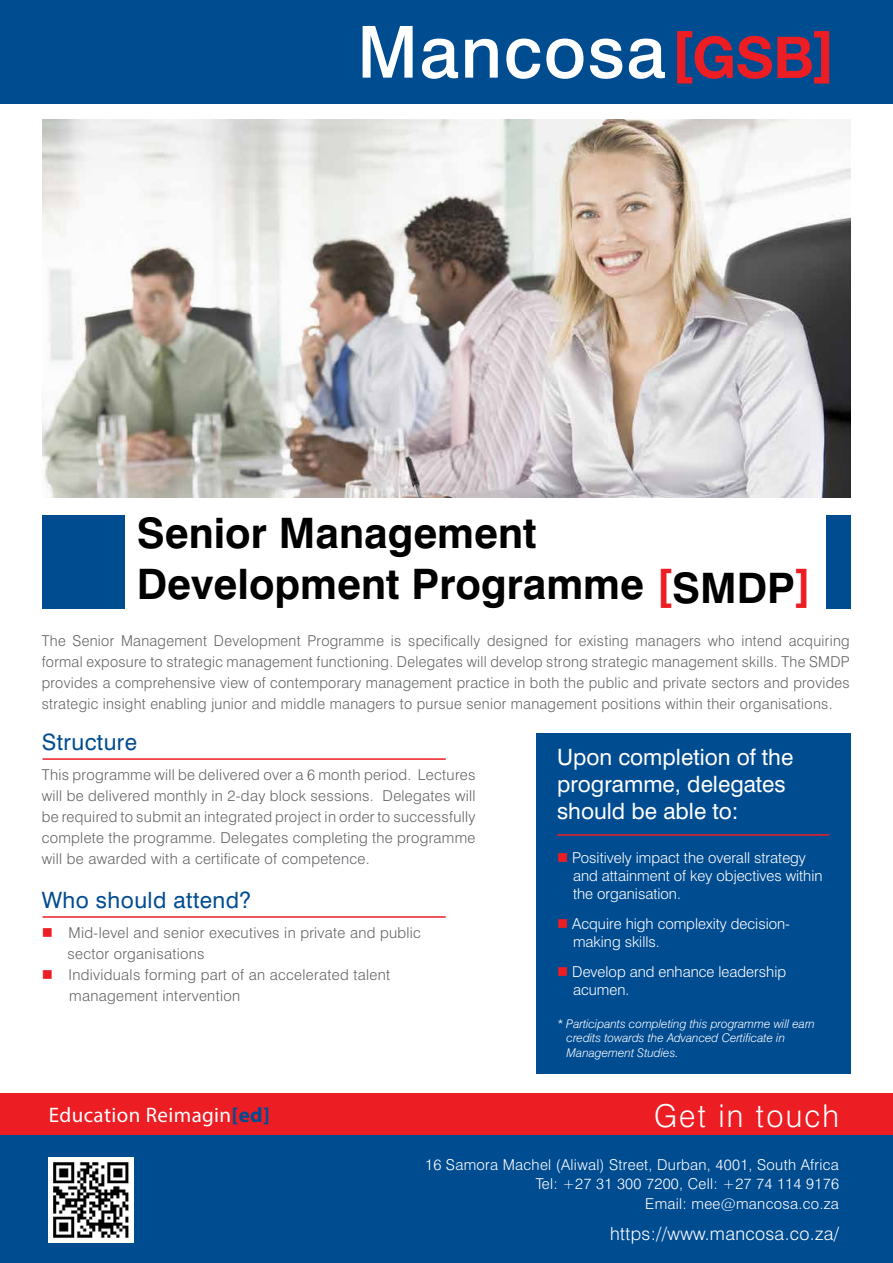
<style>
.page{position:relative;width:893px;height:1263px;background:#fff}
.page>*{position:absolute;margin:0;border:0;box-sizing:border-box;transform-origin:0 0}
.t1{font:700 42px/50.4px "Swiss 721 BT";color:#000}
.t2{font:300 31.5px "Swiss 721 BT";letter-spacing:.07em;color:#fff}
.t3{font:22.5px/27px "Swiss 721 BT";color:#fff}
.t4{font:22.5px "Swiss 721 BT";letter-spacing:.02em;color:#004c91}
.t5{font:21px "Myriad Pro";letter-spacing:.02em;color:#fff}
.t6{font:300 18px "Swiss 721 BT";letter-spacing:.02em;color:#fff}
.t7{font:300 15px/21px "Swiss 721 BT";letter-spacing:.02em;color:#636466;text-align:justify}
.t8{font:300 15px/18px "Swiss 721 BT";color:#fff}
.t9{font:300 15px/19.5px "Swiss 721 BT";letter-spacing:.02em;color:#fff;text-align:right}
.t10{font:italic 300 12px/14.4px "Swiss 721 BT";color:#fff}
.s1{color:#ed1d24}
.s2{font-weight:700;color:#004c91}
</style>
<div class="page">
<img style="left:43px;top:119px;width:807px;height:378px">
<div style="left:43px;top:515px;width:82px;height:94px;background:#004c91"></div>
<div style="left:0;top:0;width:893px;height:103px;background:#004c91"></div>
<svg style="left:677px;top:31px;width:152px;height:53px"></svg>
<svg style="left:363px;top:26px;width:302px;height:53px"></svg>
<div style="left:826px;top:515px;width:24px;height:94px;background:#004c91"></div>
<div style="left:0;top:1093px;width:893px;height:42px;background:#ed1d24"></div>
<div style="left:0;top:1135px;width:893px;height:128px;background:#004c91"></div>
<img style="left:49px;top:1158px;width:85px;height:85px">
<hr style="left:43px;top:758px;width:403px;height:2px;background:#ed1d24">
<hr style="left:43px;top:916px;width:403px;height:2px;background:#ed1d24">
<div style="left:536px;top:733px;width:314px;height:341px;background:#004c91"></div>
<hr style="left:557px;top:834px;width:272px;height:2px;background:#ed1d24">
<h1 class="t1" style="left:137px;top:508px;width:676px">Senior Management<br>Development Programme <span class="s1">[</span>SMDP<span class="s1">]</span></h1>
<p class="t7" style="left:42px;top:630px;width:809px">The Senior Management Development Programme is specifically designed for existing managers who intend acquiring formal exposure to strategic management functioning. Delegates will develop strong strategic management skills. The SMDP provides a comprehensive view of contemporary management practice in both the public and private sectors and provides strategic insight enabling junior and middle managers to pursue senior management positions within their organisations.</p>
<h3 class="t4" style="left:42px;top:729px;width:97px">Structure</h3>
<p class="t7" style="left:42px;top:764px;width:435px">This programme will be delivered over a 6 month period. Lectures will be delivered monthly in 2-day block sessions. Delegates will be required to submit an integrated project in order to successfully complete the programme. Delegates completing the programme will be awarded with a certificate of competence.</p>
<h3 class="t4" style="left:42px;top:887px;width:211px">Who should attend?</h3>
<p class="t7" style="left:68px;top:922px;width:355px;text-indent:-26px"><span class="s1">■</span> Mid-level and senior executives in private and public sector organisations</p>
<p class="t7" style="left:69px;top:964px;width:322px;text-indent:-28px"><span class="s1">■</span> Individuals forming part of an accelerated talent management intervention</p>
<h3 class="t3" style="left:557px;top:743px;width:238px">Upon completion of the programme, delegates should be able to:</h3>
<p class="t8" style="left:573px;top:848px;width:251px;text-indent:-16px"><span class="s1">■</span> Positively impact the overall strategy and attainment of key objectives within the organisation.</p>
<p class="t8" style="left:573px;top:914px;width:219px;text-indent:-16px"><span class="s1">■</span> Acquire high complexity decision&shy;making skills.</p>
<p class="t8" style="left:573px;top:962px;width:215px;text-indent:-16px"><span class="s1">■</span> Develop and enhance leadership acumen.</p>
<p class="t10" style="left:567px;top:1016px;width:250px;text-indent:-10px">* Participants completing this programme will earn credits towards the Advanced Certificate in<br>Management Studies.</p>
<h3 class="t5" style="left:49px;top:1102px;width:222px">Education Reimagin<span class="s2">[ed]</span></h3>
<h2 class="t2" style="left:654px;top:1096px;width:186px">Get in touch</h2>
<p class="t9" style="left:425px;top:1154px;width:415px">16 Samora Machel (Aliwal) Street, Durban, 4001, South Africa<br>Tel: +27 31 300 7200, Cell: +27 74 114 9176<br>Email: mee@mancosa.co.za</p>
<p class="t6" style="left:610px;top:1223px;width:230px">https://www.mancosa.co.za/</p>
</div>
